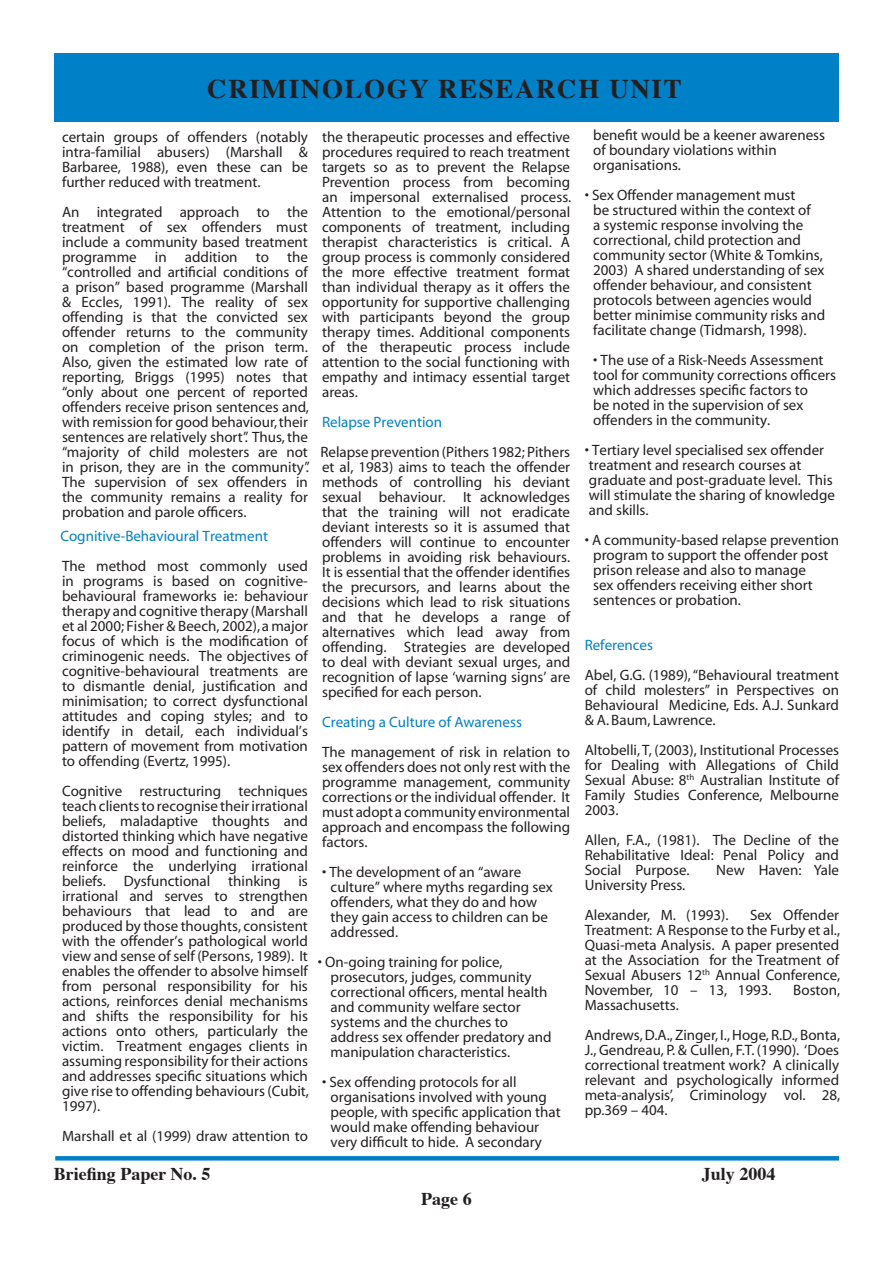
<style>
.page{position:relative;width:893px;height:1263px;background:#fff}
.page>*{position:absolute;margin:0;border:0;box-sizing:border-box;transform-origin:0 0}
.t1{font:700 27px "Times";letter-spacing:.06em;color:#231f20}
.t2{font:700 18px "Times";color:#231f20}
.t3{font:15px/15px "Myriad";color:#231f20;text-align:justify}
.t4{font:15px "Myriad";color:#0080c6}
</style>
<div class="page">
<svg style="left:55px;top:1156px;width:784px;height:4px;background:#0482c7"></svg>
<div style="left:54px;top:54px;width:785px;height:68px;background:#0080c6"></div>
<h1 class="t1" style="left:207px;top:71px;width:476px">CRIMINOLOGY RESEARCH UNIT</h1>
<p class="t3" style="left:62px;top:130px;width:247px">certain groups of offenders (notably intra-familial abusers) (Marshall &amp; Barbaree, 1988), even these can be further reduced with treatment.</p>
<p class="t3" style="left:62px;top:205px;width:249px">An integrated approach to the treatment of sex offenders must include a community based treatment programme in addition to the “controlled and artificial conditions of a prison” based programme (Marshall &amp; Eccles, 1991). The reality of sex offending is that the convicted sex offender returns to the community on completion of the prison term.<br>Also, given the estimated low rate of reporting, Briggs (1995) notes that “only about one percent of reported offenders receive prison sentences and, with remission for good behaviour, their sentences are relatively short”. Thus, the “majority of child molesters are not in prison, they are in the community”.<br>The supervision of sex offenders in the community remains a reality for probation and parole officers.</p>
<p class="t4" style="left:60px;top:529px;width:209px">Cognitive-Behavioural Treatment</p>
<p class="t3" style="left:62px;top:559px;width:247px">The method most commonly used in programs is based on cognitive&shy;behavioural frameworks ie: behaviour therapy and cognitive therapy (Marshall et al 2000; Fisher &amp; Beech, 2002), a major focus of which is the modification of criminogenic needs. The objectives of cognitive-behavioural treatments are to dismantle denial, justification and minimisation; to correct dysfunctional attitudes and coping styles; and to identify in detail, each individual’s pattern of movement from motivation to offending (Evertz, 1995).</p>
<p class="t3" style="left:62px;top:784px;width:248px">Cognitive restructuring techniques teach clients to recognise their irrational beliefs, maladaptive thoughts and distorted thinking which have negative effects on mood and functioning and reinforce the underlying irrational beliefs. Dysfunctional thinking is irrational and serves to strengthen behaviours that lead to and are produced by those thoughts, consistent with the offender’s pathological world view and sense of self (Persons, 1989). It enables the offender to absolve himself from personal responsibility for his actions, reinforces denial mechanisms and shifts the responsibility for his actions onto others, particularly the victim. Treatment engages clients in assuming responsibility for their actions and addresses specific situations which give rise to offending behaviours (Cubit, 1997).</p>
<p class="t3" style="left:62px;top:1129px;width:247px">Marshall et al (1999) draw attention to</p>
<p class="t3" style="left:593px;top:128px;width:233px;text-align:left">benefit would be a keener awareness of boundary violations within organisations.</p>
<p class="t3" style="left:593px;top:188px;width:233px;text-align:left;text-indent:-9px">• Sex Offender management must<br>be structured within the context of<br>a systemic response involving the correctional, child protection and community sector (White &amp; Tomkins, 2003) A shared understanding of sex offender behaviour, and consistent protocols between agencies would better minimise community risks and facilitate change (Tidmarsh, 1998).</p>
<p class="t3" style="left:593px;top:353px;width:244px;text-align:left">• The use of a Risk-Needs Assessment tool for community corrections officers which addresses specific factors to<br>be noted in the supervision of sex offenders in the community.</p>
<p class="t3" style="left:585px;top:443px;width:252px;text-align:left">• Tertiary level specialised sex offender treatment and research courses at graduate and post-graduate level. This will stimulate the sharing of knowledge and skills.</p>
<p class="t3" style="left:593px;top:533px;width:247px;text-align:left;text-indent:-9px">• A community-based relapse prevention program to support the offender post prison release and also to manage<br>sex offenders receiving either short sentences or probation.</p>
<p class="t4" style="left:585px;top:638px;width:70px">References</p>
<p class="t3" style="left:585px;top:668px;width:256px">Abel, G.G. (1989), “Behavioural treatment of child molesters” in Perspectives on Behavioural Medicine, Eds. A.J. Sunkard &amp; A. Baum, Lawrence.</p>
<p class="t3" style="left:585px;top:743px;width:256px">Altobelli, T, (2003), Institutional Processes for Dealing with Allegations of Child Sexual Abuse: 8<sup>th</sup> Australian Institute of Family Studies Conference, Melbourne 2003.</p>
<p class="t3" style="left:585px;top:833px;width:256px">Allen, F.A., (1981). The Decline of the Rehabilitative Ideal: Penal Policy and Social Purpose.</p>
<p class="t3" style="left:322px;top:130px;width:251px">the therapeutic processes and effective procedures required to reach treatment targets so as to prevent the Relapse Prevention process from becoming an impersonal externalised process.<br>Attention to the emotional/personal components of treatment, including therapist characteristics is critical. A group process is commonly considered the more effective treatment format than individual therapy as it offers the opportunity for supportive challenging with participants beyond the group therapy times. Additional components of the therapeutic process include attention to the social functioning with empathy and intimacy essential target areas.</p>
<p class="t4" style="left:322px;top:415px;width:121px">Relapse Prevention</p>
<p class="t3" style="left:320px;top:445px;width:251px">Relapse prevention (Pithers 1982; Pithers et al, 1983) aims to teach the offender methods of controlling his deviant sexual behaviour. It acknowledges that the training will not eradicate deviant interests so it is assumed that offenders will continue to encounter problems in avoiding risk behaviours.<br>It is essential that the offender identifies the precursors, and learns about the decisions which lead to risk situations and that he develops a range of alternatives which lead away from offending. Strategies are developed to deal with deviant sexual urges, and recognition of lapse ‘warning signs’ are specified for each person.</p>
<p class="t4" style="left:322px;top:715px;width:201px">Creating a Culture of Awareness</p>
<p class="t3" style="left:322px;top:745px;width:250px">The management of risk in relation to sex offenders does not only rest with the programme management, community corrections or the individual offender. It must adopt a community environmental approach and encompass the following factors.</p>
<p class="t3" style="left:331px;top:865px;width:224px;text-align:left;text-indent:-9px">• The development of an “aware culture” where myths regarding sex offenders, what they do and how they gain access to children can be addressed.</p>
<p class="t3" style="left:331px;top:955px;width:223px;text-align:left;text-indent:-13px">• On-going training for police, prosecutors, judges, community correctional officers, mental health and community welfare sector systems and the churches to address sex offender predatory and manipulation characteristics.</p>
<p class="t3" style="left:331px;top:1075px;width:232px;text-align:left;text-indent:-9px">• Sex offending protocols for all organisations involved with young people, with specific application that would make offending behaviour very difficult to hide. A secondary</p>
<p class="t3" style="left:716px;top:863px;width:124px">New Haven: Yale</p>
<p class="t3" style="left:585px;top:871px;width:145px;line-height:30px">University Press.<br>Alexander, M. (1993).</p>
<p class="t3" style="left:585px;top:908px;width:257px;text-indent:165px">Sex Offender Treatment: A Response to the Furby et al., Quasi-meta Analysis. A paper presented at the Association for the Treatment of Sexual Abusers 12<sup>th</sup> Annual Conference, November, 10 – 13, 1993.</p>
<p class="t3" style="left:793px;top:983px;width:48px">Boston,</p>
<p class="t3" style="left:585px;top:991px;width:257px;line-height:30px">Massachusetts.<br>Andrews, D.A., Zinger, I., Hoge, R.D., Bonta,</p>
<p class="t3" style="left:585px;top:1043px;width:257px">J., Gendreau, P. &amp; Cullen, F.T. (1990). ‘Does correctional treatment work? A clinically relevant and psychologically informed meta-analysis’, Criminology vol. 28, pp.369 – 404.</p>
<p class="t2" style="left:54px;top:1162px;width:158px">Briefing Paper No. 5</p>
<p class="t2" style="left:702px;top:1162px;width:75px">July 2004</p>
<p class="t2" style="left:421px;top:1187px;width:52px">Page 6</p>
</div>
